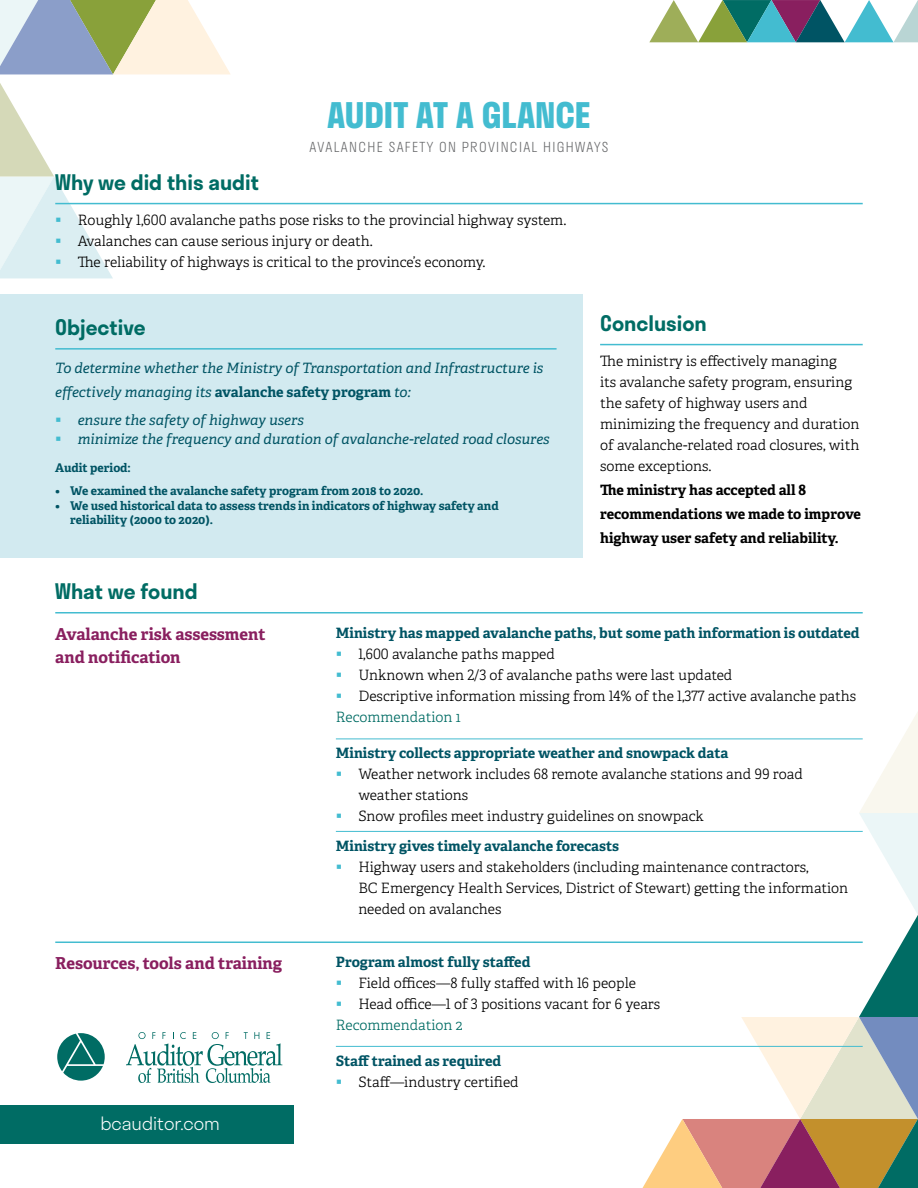
<style>
.page{position:relative;width:918px;height:1188px;background:#fff}
.page>*{position:absolute;margin:0;border:0;box-sizing:border-box;transform-origin:0 0}
.t1{font:700 34.5px "Stratos";letter-spacing:-.005em;color:#43bcd0}
.t2{font:600 21px "Stratos";color:#006c64}
.t3{font:300 18px "Stratos";color:#fff}
.t4{font:700 16.5px/22.5px "Adelle";color:#891f5f}
.t5{font:300 14.25px/21px "Adelle";color:#000}
.t6{font:italic 14.25px/24px "Adelle";color:#005464}
.t7{font:700 14.25px "Adelle";color:#005464}
.t8{font:700 14.25px/24px "Adelle";color:#000}
.t9{font:300 14.25px "Adelle";color:#006c64}
.t10{font:300 13.5px "Stratos";letter-spacing:.1em;color:#636466}
.t11{font:700 12px/14.4px "Adelle";color:#005464}
.s1{font-weight:700;font-style:normal}
</style>
<div class="page">
<svg style="left:643px;top:712px;width:275px;height:476px"></svg>
<svg style="left:0;top:0;width:230px;height:74px;background:#c1c9be"></svg>
<svg style="left:649px;top:0;width:269px;height:42px"></svg>
<hr style="left:55px;top:612px;width:808px;height:2px;background:#43bcd0">
<hr style="left:336px;top:739px;width:527px;height:1px;background:#43bcd0">
<hr style="left:336px;top:831px;width:527px;height:1px;background:#43bcd0">
<hr style="left:600px;top:344px;width:263px;height:1px;background:#43bcd0">
<hr style="left:55px;top:203px;width:808px;height:1px;background:#43bcd0">
<div style="left:0;top:294px;width:582px;height:264px;background:#d2eaf0"></div>
<hr style="left:55px;top:348px;width:502px;height:2px;background:#43bcd0">
<hr style="left:336px;top:1046px;width:527px;height:1px;background:#43bcd0">
<hr style="left:55px;top:942px;width:808px;height:1px;background:#43bcd0">
<div style="left:0;top:1106px;width:293px;height:38px;background:#006c64"></div>
<svg style="left:126px;top:1032px;width:156px;height:51px"></svg>
<svg style="left:57px;top:1033px;width:48px;height:48px"></svg>
<svg style="left:0;top:83px;width:113px;height:195px"></svg>
<h1 class="t1" style="left:327px;top:87px;width:265px">AUDIT AT A GLANCE</h1>
<p class="t10" style="left:309px;top:136px;width:301px">AVALANCHE SAFETY ON PROVINCIAL HIGHWAYS</p>
<h2 class="t2" style="left:55px;top:166px;width:205px">Why we did this audit</h2>
<p class="t5" style="left:78px;top:209px;width:490px">Roughly 1,600 avalanche paths pose risks to the provincial highway system.<br>Avalanches can cause serious injury or death.<br>The reliability of highways is critical to the province’s economy.</p>
<h2 class="t2" style="left:55px;top:311px;width:92px">Objective</h2>
<p class="t6" style="left:55px;top:356px;width:490px">To determine whether the Ministry of Transportation and Infrastructure is effectively managing its <span class="s1">avalanche safety program</span> to:</p>
<p class="t6" style="left:78px;top:410px;width:473px;line-height:19.5px">ensure the safety of highway users<br>minimize the frequency and duration of avalanche-related road closures</p>
<p class="t11" style="left:55px;top:461px;width:77px">Audit period:</p>
<p class="t11" style="left:55px;top:484px;width:370px">• We examined the avalanche safety program from 2018 to 2020.</p>
<p class="t11" style="left:70px;top:498px;width:430px;text-indent:-15px">• We used historical data to assess trends in indicators of highway safety and reliability (2000 to 2020).</p>
<h2 class="t2" style="left:55px;top:575px;width:144px">What we found</h2>
<h2 class="t2" style="left:600px;top:307px;width:108px">Conclusion</h2>
<p class="t5" style="left:600px;top:350px;width:261px">The ministry is effectively managing<br>its avalanche safety program, ensuring the safety of highway users and minimizing the frequency and duration of avalanche-related road closures, with some exceptions.</p>
<p class="t8" style="left:600px;top:478px;width:262px">The ministry has accepted all 8 recommendations we made to improve highway user safety and reliability.</p>
<p class="t4" style="left:55px;top:623px;width:212px">Avalanche risk assessment and notification</p>
<p class="t4" style="left:55px;top:951px;width:229px">Resources, tools and training</p>
<p class="t3" style="left:100px;top:1109px;width:121px">bcauditor.com</p>
<p class="t7" style="left:336px;top:624px;width:525px">Ministry has mapped avalanche paths, but some path information is outdated</p>
<p class="t5" style="left:358px;top:644px;width:499px">1,600 avalanche paths mapped<br>Unknown when 2/3 of avalanche paths were last updated<br>Descriptive information missing from 14% of the 1,377 active avalanche paths</p>
<p class="t9" style="left:336px;top:709px;width:126px">Recommendation 1</p>
<p class="t7" style="left:336px;top:744px;width:394px">Ministry collects appropriate weather and snowpack data</p>
<p class="t5" style="left:358px;top:764px;width:446px">Weather network includes 68 remote avalanche stations and 99 road weather stations<br>Snow profiles meet industry guidelines on snowpack</p>
<p class="t7" style="left:336px;top:837px;width:285px">Ministry gives timely avalanche forecasts</p>
<p class="t5" style="left:358px;top:856px;width:491px">Highway users and stakeholders (including maintenance contractors,<br>BC Emergency Health Services, District of Stewart) getting the information needed on avalanches</p>
<p class="t7" style="left:336px;top:953px;width:196px">Program almost fully staffed</p>
<p class="t5" style="left:358px;top:973px;width:303px">Field offices—8 fully staffed with 16 people<br>Head office—1 of 3 positions vacant for 6 years</p>
<p class="t9" style="left:336px;top:1016px;width:128px">Recommendation 2</p>
<p class="t7" style="left:336px;top:1052px;width:167px">Staff trained as required</p>
<p class="t5" style="left:358px;top:1071px;width:162px">Staff—industry certified</p>
</div>
